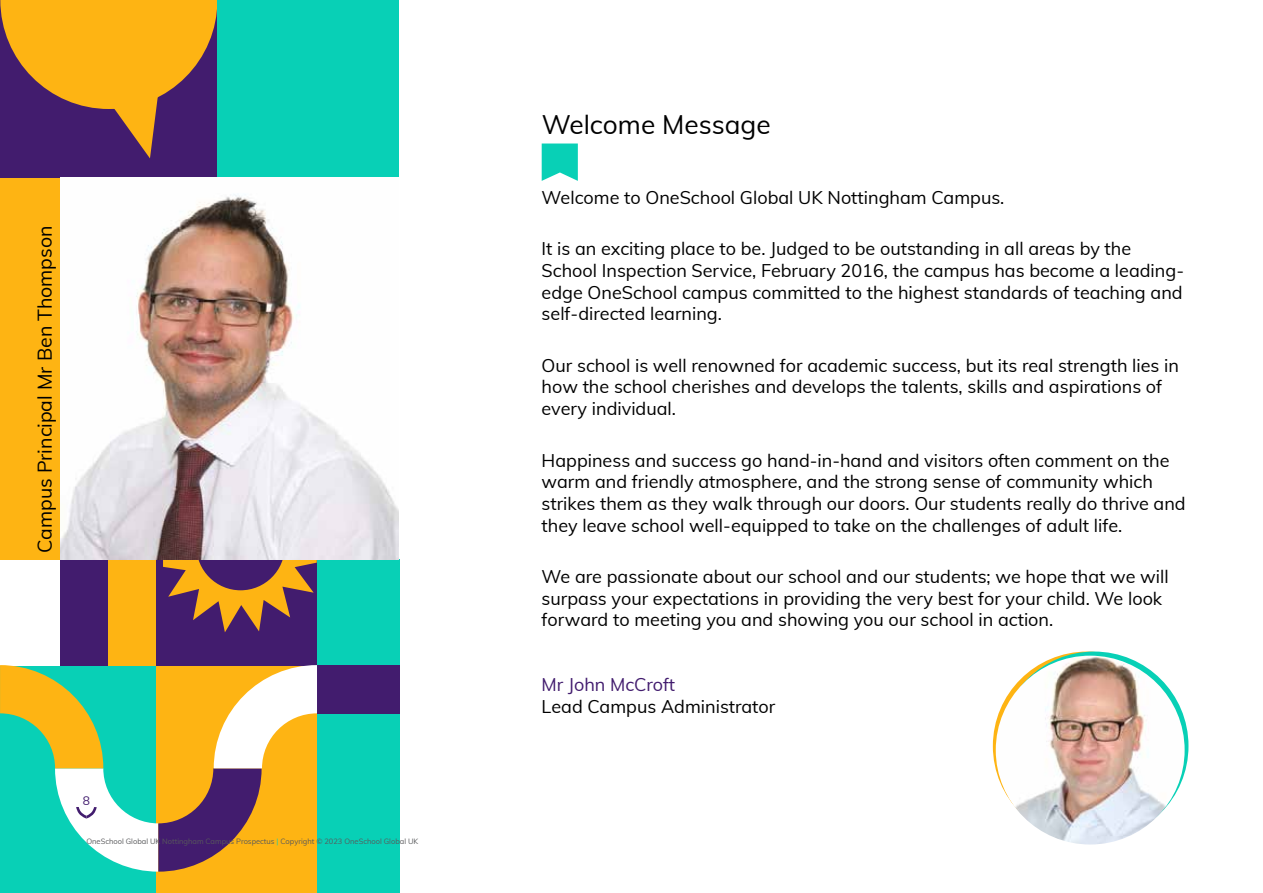
<style>
.page{position:relative;width:1263px;height:893px;background:#fff}
.page>*{position:absolute;margin:0;border:0;box-sizing:border-box;transform-origin:0 0}
.t1{font:26.25px "Muli";color:#000}
.t2{font:19.5px "Muli";color:#000}
.t3{font:18px/21.6px "Muli";color:#000}
.t4{font:18px "Muli";color:#421c6e}
.t5{font:12px "Muli";color:#421c6e}
.t6{font:7.5px "Muli";color:#58595b}
.s1{color:#08d0b6}
</style>
<div class="page">
<div style="left:0;top:178px;width:66px;height:383px;background:#feb413"></div>
<div style="left:155px;top:666px;width:162px;height:227px;background:#feb413"></div>
<div style="left:0;top:0;width:217px;height:178px;background:#421c6e"></div>
<svg style="left:0;top:0;width:217px;height:158px"></svg>
<div style="left:217px;top:0;width:182px;height:178px;background:#08d0b6"></div>
<div style="left:156px;top:559px;width:241px;height:107px;background:#421c6e"></div>
<div style="left:317px;top:559px;width:82px;height:334px;background:#08d0b6"></div>
<svg style="left:163px;top:560px;width:154px;height:72px"></svg>
<div style="left:0;top:666px;width:156px;height:227px;background:#08d0b6"></div>
<div style="left:0;top:560px;width:61px;height:105px;background:#fff"></div>
<div style="left:61px;top:560px;width:47px;height:106px;background:#421c6e"></div>
<div style="left:108px;top:559px;width:48px;height:107px;background:#feb413"></div>
<div style="left:317px;top:665px;width:82px;height:48px;background:#421c6e"></div>
<svg style="left:542px;top:144px;width:36px;height:37px"></svg>
<img style="left:61px;top:178px;width:338px;height:382px">
<svg style="left:1000px;top:651px;width:188px;height:189px"></svg>
<img style="left:996px;top:656px;width:188px;height:188px;border-radius:94px">
<svg style="left:0;top:665px;width:317px;height:207px"></svg>
<p class="t2" style="left:31px;top:553px;width:329px;rotate:-90deg">Campus Principal Mr Ben Thompson</p>
<p class="t5" style="left:83px;top:792px;width:9px">8</p>
<p class="t6" style="left:86px;top:836px;width:333px">OneSchool Global UK Nottingham Campus Prospectus <span class="s1">|</span> Copyright © 2023 OneSchool Global UK</p>
<h1 class="t1" style="left:542px;top:106px;width:230px">Welcome Message</h1>
<p class="t3" style="left:542px;top:185px;width:464px">Welcome to OneSchool Global UK Nottingham Campus.</p>
<p class="t3" style="left:542px;top:237px;width:644px">It is an exciting place to be. Judged to be outstanding in all areas by the School Inspection Service, February 2016, the campus has become a leading&shy;edge OneSchool campus committed to the highest standards of teaching and self-directed learning.</p>
<p class="t3" style="left:542px;top:354px;width:639px">Our school is well renowned for academic success, but its real strength lies in how the school cherishes and develops the talents, skills and aspirations of every individual.</p>
<p class="t3" style="left:542px;top:449px;width:646px">Happiness and success go hand-in-hand and visitors often comment on the warm and friendly atmosphere, and the strong sense of community which strikes them as they walk through our doors. Our students really do thrive and they leave school well-equipped to take on the challenges of adult life.</p>
<p class="t3" style="left:542px;top:565px;width:629px">We are passionate about our school and our students; we hope that we will surpass your expectations in providing the very best for your child. We look forward to meeting you and showing you our school in action.</p>
<p class="t4" style="left:542px;top:672px;width:135px">Mr John McCroft</p>
<p class="t3" style="left:542px;top:695px;width:235px">Lead Campus Administrator</p>
</div>
